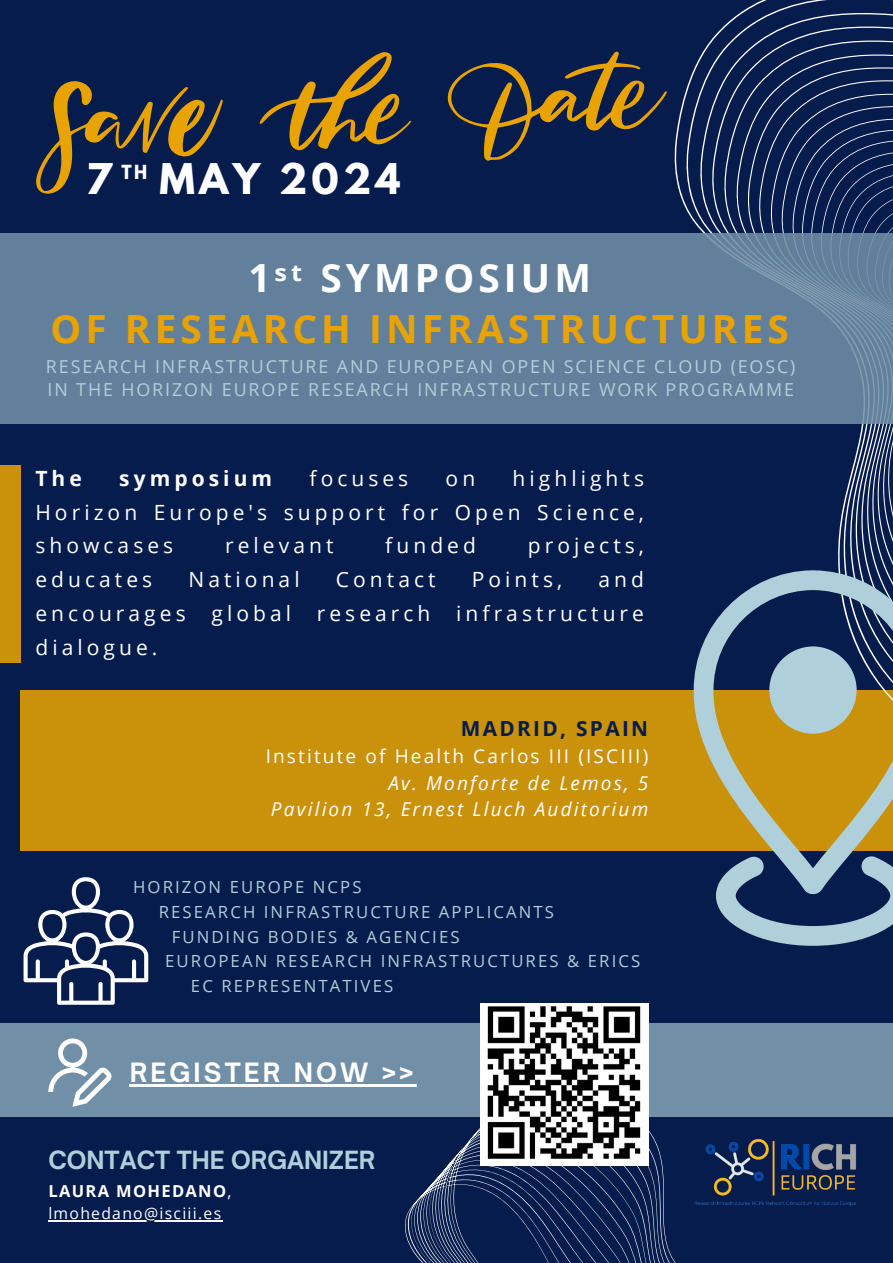
<style>
.page{position:relative;width:893px;height:1263px;background:#051c4c}
.page>*{position:absolute;margin:0;border:0;box-sizing:border-box;transform-origin:0 0}
.t1{font:700 38.85px/51.8px "Open Sans";letter-spacing:.105em;color:#e9a300;text-align:center}
.t2{font:700 37.5px "League Spartan";letter-spacing:.11em;color:#fff}
.t3{font:700 25.5px "Open Sauce One";letter-spacing:.125em;color:#fff}
.t4{font:700 24px "Open Sauce One";color:#afd0db}
.t5{font:21px/33.8px "Open Sans";letter-spacing:.195em;color:#fff;text-align:justify}
.t6{font:700 21px "Open Sans";letter-spacing:.195em;color:#fff}
.t7{font:700 20.77px "Open Sans";letter-spacing:.115em;color:#051c4c}
.t8{font:italic 19.05px/26.4px "Open Sans";letter-spacing:.11em;color:#fff;text-align:right}
.t9{font:19.05px "Open Sans";letter-spacing:.115em;color:#fff}
.t10{font:17.85px/23.6px "Open Sans";letter-spacing:.105em;color:#afd0db}
.t11{font:700 17.25px "League Spartan";color:#fff}
.t12{font:16.73px "Open Sans";letter-spacing:.125em;color:#afd0db}
.t13{font:700 16.5px "Open Sans";letter-spacing:.08em;color:#fff}
.t14{font:15.75px "Open Sans";letter-spacing:.08em;color:#fff}
.s1{color:#fff}
.s2{font-family:"Noto Sans";color:#fff}
.s3{font-weight:400}
</style>
<div class="page">
<div style="left:21px;top:690px;width:872px;height:161px;background:#ca910a"></div>
<svg style="left:625px;top:0;width:268px;height:570px"></svg>
<svg style="left:447px;top:51px;width:220px;height:110px"></svg>
<svg style="left:259px;top:52px;width:152px;height:99px"></svg>
<svg style="left:36px;top:81px;width:187px;height:113px"></svg>
<div style="left:0;top:233px;width:893px;height:190px;background:#62809b"></div>
<svg style="left:716px;top:894px;width:177px;height:51px"></svg>
<svg style="left:693px;top:570px;width:200px;height:324px"></svg>
<div style="left:769px;top:646px;width:87px;height:88px;background:#afd0db;border-radius:50%"></div>
<svg style="left:24px;top:877px;width:124px;height:128px"></svg>
<svg style="left:405px;top:1117px;width:451px;height:146px"></svg>
<div style="left:0;top:465px;width:21px;height:198px;background:#ca910a"></div>
<div style="left:0;top:1024px;width:893px;height:93px;background:#7190a8"></div>
<svg style="left:48px;top:1038px;width:64px;height:69px"></svg>
<img style="left:481px;top:1003px;width:167px;height:162px">
<hr style="left:48px;top:1220px;width:174px;height:1px;background:#fff">
<hr style="left:130px;top:1084px;width:287px;height:2px;background:#fff">
<h5 class="t2" style="left:86px;top:160px;width:27px">7</h5>
<h5 class="t2" style="left:159px;top:160px;width:242px">MAY 2024</h5>
<p class="t11" style="left:122px;top:163px;width:27px">TH</p>
<h4 class="t1" style="left:50px;top:251px;width:740px"><span class="s1">1</span><span class="s2">ˢᵗ</span> <span class="s1">SYMPOSIUM<br></span>OF RESEARCH INFRASTRUCTURES</h4>
<h4 class="t10" style="left:46px;top:354px;width:751px">RESEARCH INFRASTRUCTURE AND EUROPEAN OPEN SCIENCE CLOUD (EOSC)<br>IN THE HORIZON EUROPE RESEARCH INFRASTRUCTURE WORK PROGRAMME</h4>
<p class="t6" style="left:35px;top:463px;width:48px">The</p>
<p class="t6" style="left:119px;top:463px;width:154px">symposium</p>
<p class="t5" style="left:309px;top:461px;width:100px">focuses</p>
<p class="t5" style="left:445px;top:461px;width:31px">on</p>
<p class="t5" style="left:35px;top:461px;width:610px;text-indent:477px">highlights Horizon Europe's support for Open Science, showcases</p>
<p class="t5" style="left:225px;top:528px;width:110px">relevant</p>
<p class="t5" style="left:385px;top:528px;width:92px">funded</p>
<p class="t5" style="left:528px;top:528px;width:118px">projects,</p>
<p class="t5" style="left:35px;top:562px;width:118px">educates</p>
<p class="t5" style="left:188px;top:562px;width:113px">National</p>
<p class="t5" style="left:336px;top:562px;width:101px">Contact</p>
<p class="t5" style="left:472px;top:562px;width:92px">Points,</p>
<p class="t5" style="left:35px;top:562px;width:610px;text-indent:563px">and encourages global research infrastructure dialogue.</p>
<p class="t7" style="left:461px;top:714px;width:189px">MADRID, SPAIN</p>
<p class="t9" style="left:266px;top:743px;width:384px">Institute of Health Carlos III (ISCIII)</p>
<p class="t8" style="left:271px;top:769px;width:379px">Av. Monforte de Lemos, 5<br>Pavilion 13, Ernest Lluch Auditorium</p>
<p class="t12" style="left:133px;top:875px;width:230px">HORIZON EUROPE NCPS</p>
<p class="t12" style="left:159px;top:900px;width:396px">RESEARCH INFRASTRUCTURE APPLICANTS</p>
<p class="t12" style="left:172px;top:925px;width:289px">FUNDING BODIES &amp; AGENCIES</p>
<p class="t12" style="left:165px;top:949px;width:476px">EUROPEAN RESEARCH INFRASTRUCTURES &amp; ERICS</p>
<p class="t12" style="left:191px;top:974px;width:204px">EC REPRESENTATIVES</p>
<h5 class="t3" style="left:130px;top:1057px;width:285px">REGISTER NOW &gt;&gt;</h5>
<h3 class="t4" style="left:48px;top:1145px;width:329px">CONTACT THE ORGANIZER</h3>
<p class="t13" style="left:48px;top:1179px;width:185px">LAURA MOHEDANO<span class="s3">,</span></p>
<p class="t14" style="left:48px;top:1202px;width:174px">lmohedano@isciii.es</p>
</div>
